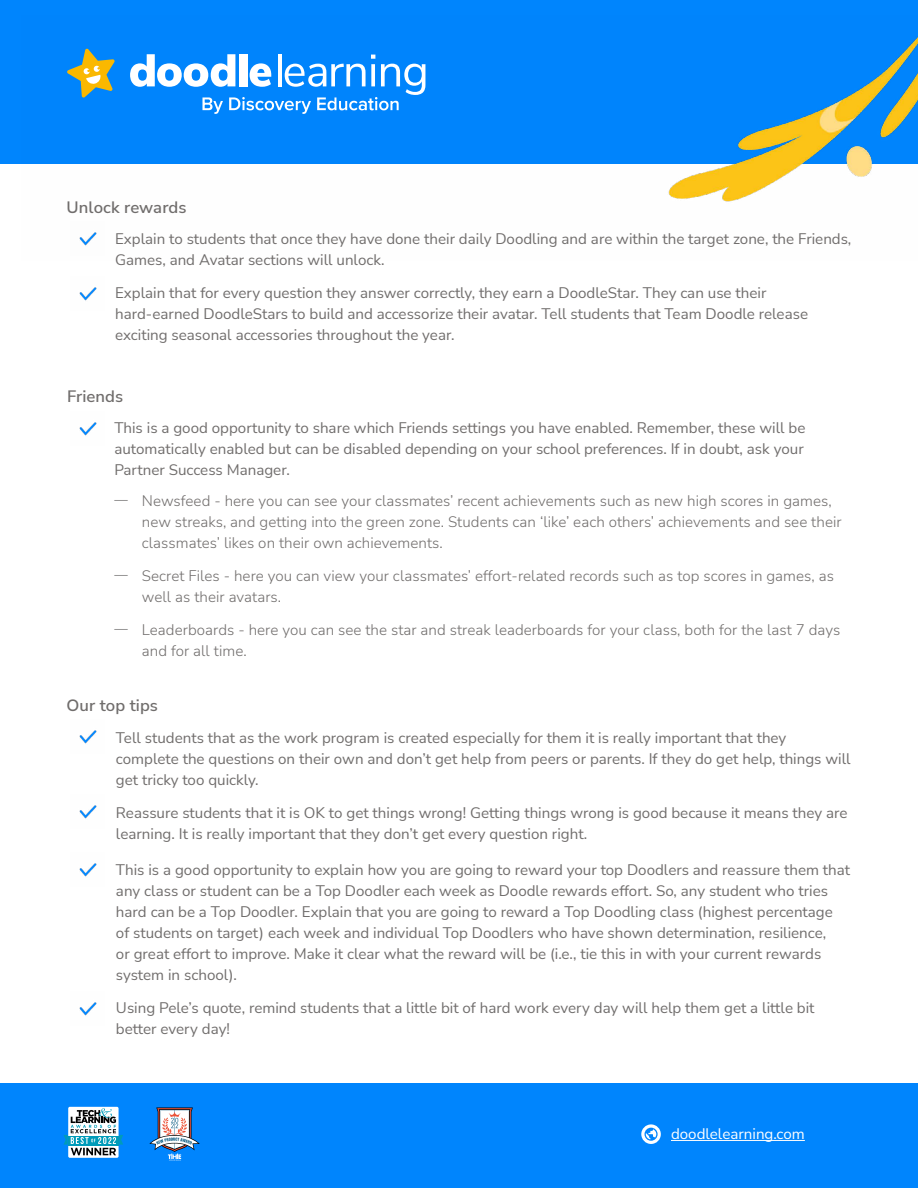
<style>
.page{position:relative;width:918px;height:1188px;background:#fff}
.page>*{position:absolute;margin:0;border:0;box-sizing:border-box;transform-origin:0 0}
.t1{font:600 16.5px "Nunito Sans";letter-spacing:.005em;color:#706d6c}
.t2{font:15px/21px "Nunito Sans";color:#706d6c}
.t3{font:300 15px/21px "Nunito Sans";letter-spacing:.005em;color:#706d6c}
.t4{font:15px "Nunito Sans";color:#fff}
.t5{font:13.5px "Nunito Sans";color:#646363}
</style>
<div class="page">
<div style="left:0;top:0;width:918px;height:164px;background:#0085fd"></div>
<img style="left:86px;top:36px;width:832px;height:166px">
<svg style="left:67px;top:49px;width:48px;height:49px"></svg>
<svg style="left:130px;top:54px;width:295px;height:60px"></svg>
<div style="left:0;top:1084px;width:918px;height:104px;background:#0085fd"></div>
<hr style="left:671px;top:1140px;width:134px;height:1px;background:#fff">
<svg style="left:641px;top:1124px;width:20px;height:20px"></svg>
<svg style="left:68px;top:1107px;width:51px;height:51px"></svg>
<svg style="left:64px;top:1108px;width:59px;height:47px;background:#7eacc0"></svg>
<svg style="left:149px;top:1108px;width:51px;height:53px"></svg>
<img style="left:79px;top:232px;width:18px;height:14px">
<img style="left:79px;top:287px;width:18px;height:14px">
<img style="left:79px;top:422px;width:18px;height:14px">
<img style="left:79px;top:730px;width:18px;height:14px">
<img style="left:79px;top:805px;width:18px;height:14px">
<img style="left:79px;top:863px;width:18px;height:14px">
<img style="left:79px;top:1002px;width:18px;height:14px">
<p class="t1" style="left:67px;top:196px;width:121px">Unlock rewards</p>
<p class="t2" style="left:115px;top:228px;width:738px">Explain to students that once they have done their daily Doodling and are within the target zone, the Friends,<br>Games, and Avatar sections will unlock.</p>
<p class="t2" style="left:115px;top:282px;width:695px">Explain that for every question they answer correctly, they earn a DoodleStar. They can use their hard-earned DoodleStars to build and accessorize their avatar. Tell students that Team Doodle release exciting seasonal accessories throughout the year.</p>
<p class="t1" style="left:67px;top:385px;width:58px">Friends</p>
<p class="t2" style="left:114px;top:417px;width:693px;text-align:justify">This is a good opportunity to share which Friends settings you have enabled. Remember, these will be automatically enabled but can be disabled depending on your school preferences. If in doubt, ask your Partner Success Manager.</p>
<p class="t5" style="left:114px;top:490px;width:15px">—</p>
<p class="t3" style="left:142px;top:490px;width:701px">Newsfeed - here you can see your classmates’ recent achievements such as new high scores in games, new streaks, and getting into the green zone. Students can ‘like’ each others’ achievements and see their classmates’ likes on their own achievements.</p>
<p class="t5" style="left:114px;top:565px;width:15px">—</p>
<p class="t3" style="left:142px;top:565px;width:694px">Secret Files - here you can view your classmates’ effort-related records such as top scores in games, as well as their avatars.</p>
<p class="t5" style="left:114px;top:619px;width:15px">—</p>
<p class="t3" style="left:142px;top:619px;width:700px">Leaderboards - here you can see the star and streak leaderboards for your class, both for the last 7 days and for all time.</p>
<p class="t1" style="left:66px;top:694px;width:93px">Our top tips</p>
<p class="t2" style="left:116px;top:726px;width:736px">Tell students that as the work program is created especially for them it is really important that they complete the questions on their own and don’t get help from peers or parents. If they do get help, things will get tricky too quickly.</p>
<p class="t2" style="left:116px;top:801px;width:733px">Reassure students that it is OK to get things wrong! Getting things wrong is good because it means they are learning. It is really important that they don’t get every question right.</p>
<p class="t2" style="left:116px;top:858px;width:736px">This is a good opportunity to explain how you are going to reward your top Doodlers and reassure them that any class or student can be a Top Doodler each week as Doodle rewards effort. So, any student who tries hard can be a Top Doodler. Explain that you are going to reward a Top Doodling class (highest percentage<br>of students on target) each week and individual Top Doodlers who have shown determination, resilience,<br>or great effort to improve. Make it clear what the reward will be (i.e., tie this in with your current rewards system in school).</p>
<p class="t2" style="left:116px;top:996px;width:700px">Using Pele’s quote, remind students that a little bit of hard work every day will help them get a little bit better every day!</p>
<p class="t4" style="left:671px;top:1124px;width:135px">doodlelearning.com</p>
</div>
